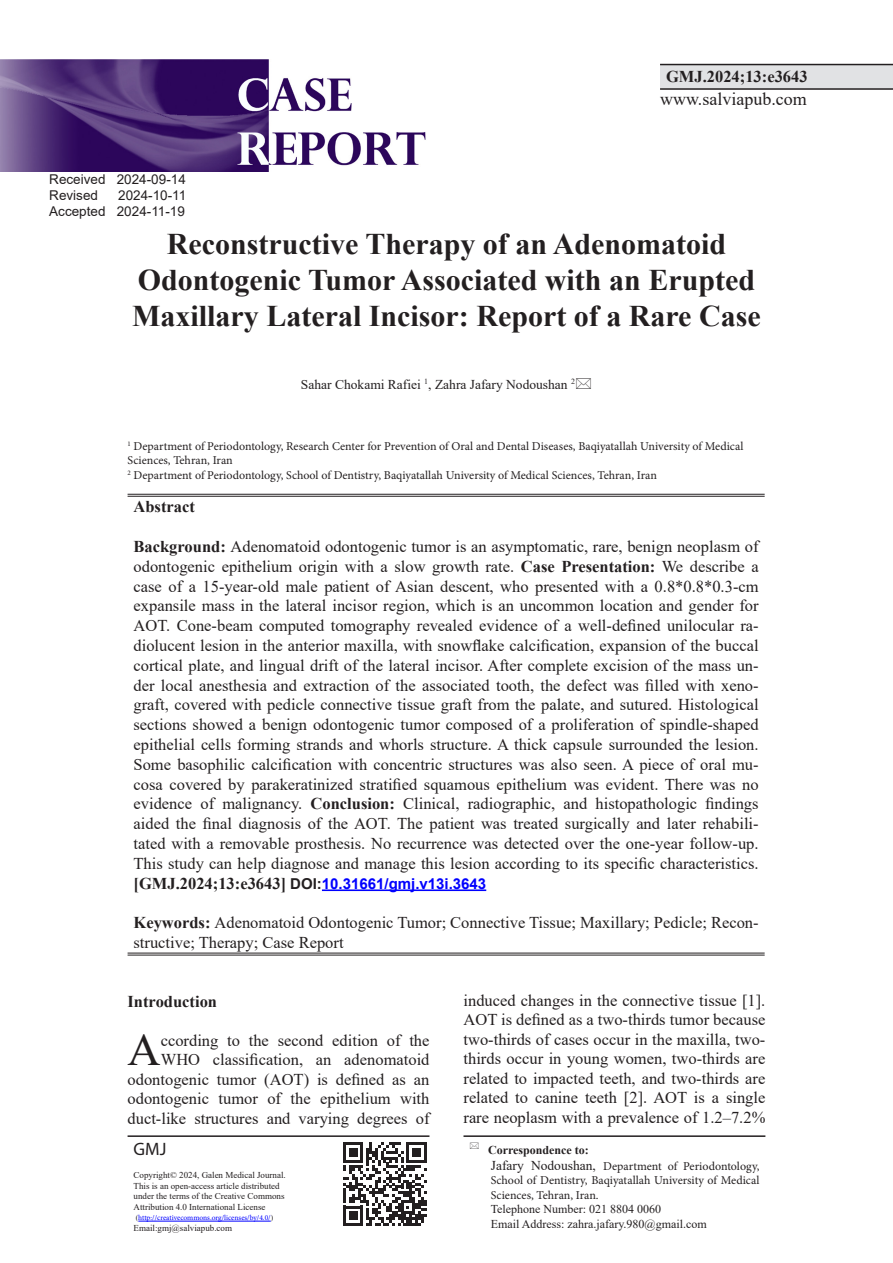
<style>
.page{position:relative;width:893px;height:1263px;background:#fff}
.page>*{position:absolute;margin:0;border:0;box-sizing:border-box;transform-origin:0 0}
.t1{font:45.9px "Times New Roman";color:#231f20}
.t2{font:700 30px/36px "Times New Roman";color:#231f20;text-align:center}
.t3{font:18px "Times New Roman";color:#231f20}
.t4{font:18px "Myriad Pro";color:#231f20}
.t5{font:16.5px/19.8px "Times New Roman";color:#231f20;text-align:justify}
.t6{font:700 16.5px "Times New Roman";color:#231f20}
.t7{font:700 15px "Arial";color:#00f}
.t8{font:13.5px "Arial";color:#231f20}
.t9{font:13.5px "Times New Roman";color:#231f20}
.t10{font:12px/14.4px "Minion Pro";color:#231f20}
.t11{font:12px "Times New Roman";color:#231f20}
.t12{font:700 12px "Times New Roman";color:#231f20}
.t13{font:9px "Times New Roman";color:#231f20}
.t14{font:7.5px "Minion Pro";letter-spacing:-.005em;color:#00f}
.s1{font-weight:700}
.s2{font-family:"Times New Roman";font-size:16.5px;color:#231f20}
.s3{color:#231f20}
.s4{font-family:"Times New Roman";color:#231f20}
.s5{font-family:"Times New Roman";font-size:13.5px}
</style>
<div class="page">
<div style="left:660px;top:65px;width:233px;height:24px;background:#e1e2e4"></div>
<hr style="left:660px;top:64px;width:233px;height:1px;background:#231f20">
<hr style="left:660px;top:88px;width:233px;height:2px;background:#231f20">
<hr style="left:463px;top:1135px;width:302px;height:2px;background:#231f20">
<svg style="left:343px;top:1142px;width:84px;height:84px"></svg>
<hr style="left:128px;top:494px;width:637px;height:1px;background:#231f20">
<hr style="left:128px;top:496px;width:637px;height:1px;background:#231f20">
<hr style="left:128px;top:952px;width:637px;height:1px;background:#231f20">
<hr style="left:128px;top:954px;width:637px;height:1px;background:#231f20">
<hr style="left:322px;top:889px;width:164px;height:2px;background:#00f">
<img style="left:0;top:60px;width:426px;height:112px">
<hr style="left:128px;top:1135px;width:301px;height:2px;background:#231f20">
<hr style="left:138px;top:1221px;width:133px;height:1px;background:#00f">
<p class="t8" style="left:49px;top:170px;width:138px">Received 2024-09-14</p>
<p class="t8" style="left:49px;top:186px;width:50px">Revised</p>
<p class="t8" style="left:118px;top:186px;width:70px">2024-10-11</p>
<p class="t8" style="left:49px;top:202px;width:137px">Accepted 2024-11-19</p>
<p class="t6" style="left:666px;top:64px;width:143px">GMJ.2024;13:e3643</p>
<p class="t3" style="left:660px;top:87px;width:148px">www.salviapub.com</p>
<p class="t2" style="left:132px;top:225px;width:630px">Reconstructive Therapy of an Adenomatoid<br>Odontogenic Tumor Associated with an Erupted<br>Maxillary Lateral Incisor: Report of a Rare Case</p>
<p class="t9" style="left:301px;top:375px;width:276px">Sahar Chokami Rafiei <sup>1</sup>, Zahra Jafary Nodoushan <sup>2</sup></p>
<p class="t10" style="left:128px;top:439px;width:617px"><sup>1</sup> Department of Periodontology, Research Center for Prevention of Oral and Dental Diseases, Baqiyatallah University of Medical<br>Sciences, Tehran, Iran</p>
<p class="t10" style="left:128px;top:468px;width:531px"><sup>2</sup> Department of Periodontology, School of Dentistry, Baqiyatallah University of Medical Sciences, Tehran, Iran</p>
<p class="t6" style="left:134px;top:495px;width:63px">Abstract</p>
<p class="t5" style="left:134px;top:536px;width:627px"><span class="s1">Background:</span> Adenomatoid odontogenic tumor is an asymptomatic, rare, benign neoplasm of odontogenic epithelium origin with a slow growth rate. <span class="s1">Case Presentation:</span> We describe a case of a 15-year-old male patient of Asian descent, who presented with a 0.8*0.8*0.3-cm expansile mass in the lateral incisor region, which is an uncommon location and gender for AOT. Cone-beam computed tomography revealed evidence of a well-defined unilocular ra&shy;diolucent lesion in the anterior maxilla, with snowflake calcification, expansion of the buccal cortical plate, and lingual drift of the lateral incisor. After complete excision of the mass un&shy;der local anesthesia and extraction of the associated tooth, the defect was filled with xeno&shy;graft, covered with pedicle connective tissue graft from the palate, and sutured. Histological sections showed a benign odontogenic tumor composed of a proliferation of spindle-shaped epithelial cells forming strands and whorls structure. A thick capsule surrounded the lesion.<br>Some basophilic calcification with concentric structures was also seen. A piece of oral mu&shy;cosa covered by parakeratinized stratified squamous epithelium was evident. There was no evidence of malignancy. <span class="s1">Conclusion:</span> Clinical, radiographic, and histopathologic findings aided the final diagnosis of the AOT. The patient was treated surgically and later rehabili&shy;tated with a removable prosthesis. No recurrence was detected over the one-year follow-up.<br>This study can help diagnose and manage this lesion according to its specific characteristics.</p>
<p class="t7" style="left:134px;top:873px;width:354px"><span class="s2">[GMJ.2024;13:e3643]</span> <span class="s3">DOI:</span>10.31661/gmj.v13i.3643</p>
<p class="t5" style="left:134px;top:912px;width:627px"><span class="s1">Keywords:</span> Adenomatoid Odontogenic Tumor; Connective Tissue; Maxillary; Pedicle; Recon&shy;structive; Therapy; Case Report</p>
<p class="t6" style="left:128px;top:989px;width:91px">Introduction</p>
<p class="t1" style="left:128px;top:1017px;width:35px">A</p>
<p class="t5" style="left:128px;top:1030px;width:303px;text-align:right">ccording to the second edition of the WHO classification, an adenomatoid odontogenic tumor (AOT) is defined as an odontogenic tumor of the epithelium with duct-like structures and varying degrees of</p>
<p class="t4" style="left:134px;top:1138px;width:34px">GMJ</p>
<p class="t13" style="left:134px;top:1169px;width:154px">Copyright© 2024, Galen Medical Journal.</p>
<p class="t13" style="left:134px;top:1179px;width:148px">This is an open-access article distributed</p>
<p class="t13" style="left:134px;top:1190px;width:152px">under the terms of the Creative Commons</p>
<p class="t13" style="left:134px;top:1200px;width:133px">Attribution 4.0 International License</p>
<p class="t14" style="left:136px;top:1213px;width:139px"><span class="s4">(</span>http://creativecommons.org/licenses/by/4.0/<span class="s4">)</span></p>
<p class="t13" style="left:134px;top:1221px;width:100px">Email:gmj@salviapub.com</p>
<p class="t5" style="left:463px;top:990px;width:303px">induced changes in the connective tissue [1].<br>AOT is defined as a two-thirds tumor because two-thirds of cases occur in the maxilla, two&shy;thirds occur in young women, two-thirds are related to impacted teeth, and two-thirds are related to canine teeth [2]. AOT is a single rare neoplasm with a prevalence of 1.2–7.2%</p>
<p class="t12" style="left:488px;top:1141px;width:102px">Correspondence to:</p>
<p class="t10" style="left:491px;top:1159px;width:270px;text-align:justify"><span class="s5">Jafary Nodoushan,</span> Department of Periodontology, School of Dentistry, Baqiyatallah University of Medical Sciences, Tehran, Iran.</p>
<p class="t11" style="left:491px;top:1201px;width:172px">Telephone Number: 021 8804 0060</p>
<p class="t11" style="left:491px;top:1215px;width:217px">Email Address: zahra.jafary.980@gmail.com</p>
</div>
